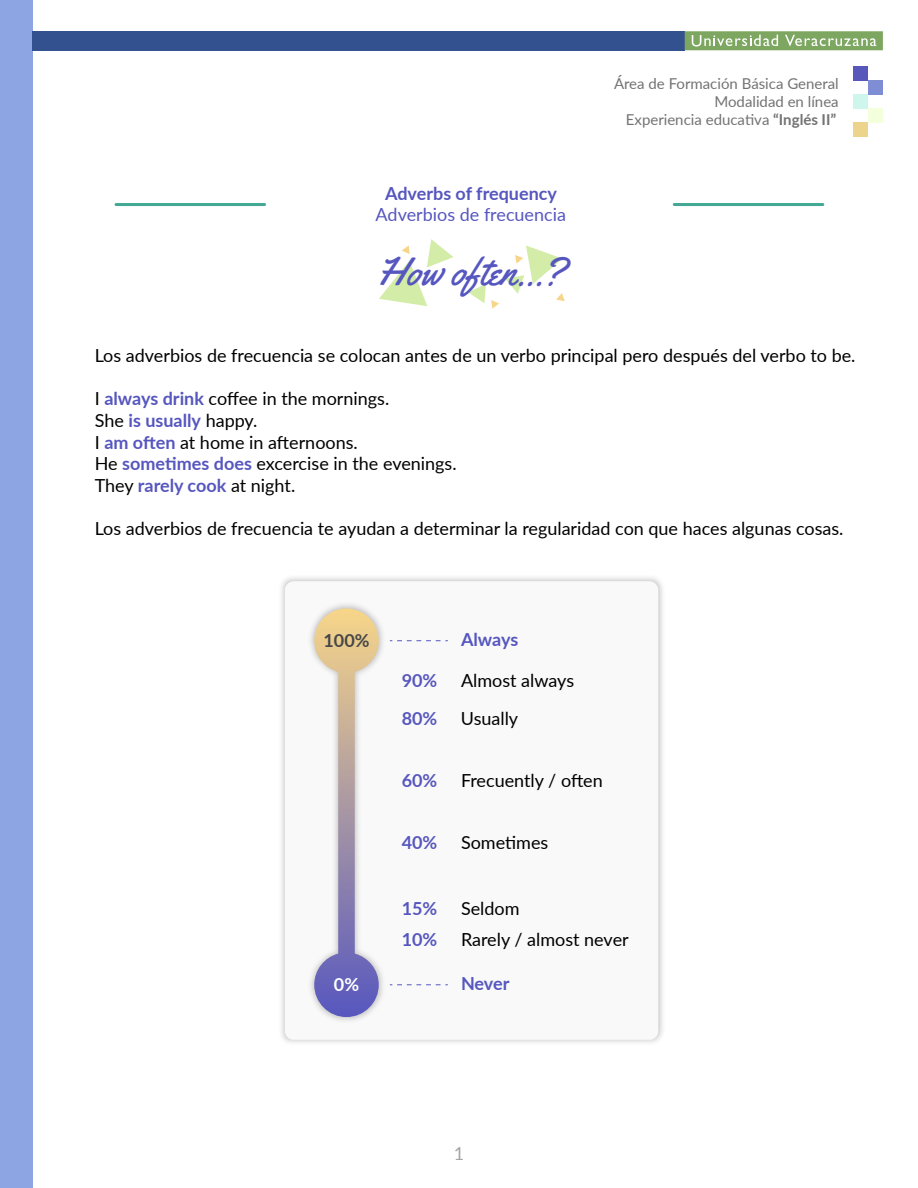
<style>
.page{position:relative;width:918px;height:1188px;background:#fff}
.page>*{position:absolute;margin:0;border:0;box-sizing:border-box;transform-origin:0 0}
.t1{font:39.45px "Yellowtail";color:#5656bf}
.t2{font:18px/21.6px "Lato";color:#000}
.t3{font:700 18px/37.7px "Lato";color:#5656bf}
.t4{font:18px "Lato";color:#5656bf}
.t5{font:700 18px "Lato";color:#474747}
.t6{font:700 18px "Lato";color:#fff}
.t7{font:18px "Lato";color:#a5a5a5}
.t8{font:15px/18px "Lato";color:#747274;text-align:right}
.s1{font-weight:700}
.s2{font-weight:700;color:#5656bf}
</style>
<div class="page">
<div style="left:0;top:0;width:32px;height:1188px;background:#8ea5e4"></div>
<div style="left:854px;top:66px;width:14px;height:14px;background:#5858ba"></div>
<div style="left:868px;top:80px;width:14px;height:14px;background:#7e8dd4"></div>
<div style="left:854px;top:94px;width:14px;height:14px;background:#cff6ec"></div>
<div style="left:868px;top:108px;width:14px;height:15px;background:#f4ffdb"></div>
<div style="left:854px;top:123px;width:14px;height:14px;background:#edd48c"></div>
<div style="left:32px;top:31px;width:653px;height:19px;background:#33508f"></div>
<div style="left:685px;top:31px;width:198px;height:19px;background:#7da761"></div>
<svg style="left:692px;top:35px;width:86px;height:12px"></svg>
<svg style="left:785px;top:35px;width:91px;height:11px"></svg>
<div style="left:285px;top:581px;width:373px;height:459px;background:#f9f9f9;border-radius:9px"></div>
<img style="left:310px;top:604px;width:73px;height:417px">
<svg style="left:314px;top:608px;width:65px;height:409px"></svg>
<hr style="left:116px;top:203px;width:149px;height:3px;background:#42a894">
<hr style="left:674px;top:203px;width:149px;height:3px;background:#42a894">
<svg style="left:390px;top:640px;width:58px;height:1px"></svg>
<svg style="left:390px;top:984px;width:58px;height:1px"></svg>
<svg style="left:379px;top:239px;width:74px;height:67px"></svg>
<svg style="left:468px;top:284px;width:31px;height:25px"></svg>
<svg style="left:505px;top:245px;width:60px;height:56px"></svg>
<p class="t3" style="left:385px;top:173px;width:173px">Adverbs of frequency</p>
<p class="t4" style="left:376px;top:202px;width:192px">Adverbios de frecuencia</p>
<h1 class="t1" style="left:377px;top:247px;width:189px">How often...?</h1>
<p class="t8" style="left:614px;top:74px;width:226px">Área de Formación Básica General<br>Modalidad en línea<br>Experiencia educativa <span class="s1">“Inglés II”</span></p>
<p class="t2" style="left:95px;top:344px;width:762px">Los adverbios de frecuencia se colocan antes de un verbo principal pero después del verbo to be.</p>
<p class="t2" style="left:95px;top:387px;width:363px">I <span class="s2">always drink</span> coffee in the mornings.<br>She <span class="s2">is usually</span> happy.<br>I <span class="s2">am often</span> at home in afternoons.<br>He <span class="s2">sometimes does</span> excercise in the evenings.<br>They <span class="s2">rarely cook</span> at night.</p>
<p class="t2" style="left:95px;top:517px;width:750px">Los adverbios de frecuencia te ayudan a determinar la regularidad con que haces algunas cosas.</p>
<p class="t5" style="left:323px;top:628px;width:48px">100%</p>
<p class="t6" style="left:334px;top:972px;width:27px">0%</p>
<p class="t3" style="left:461px;top:620px;width:59px">Always</p>
<p class="t3" style="left:402px;top:661px;width:37px">90%<br>80%</p>
<p class="t2" style="left:461px;top:661px;width:115px;line-height:37.8px">Almost always<br>Usually</p>
<p class="t3" style="left:402px;top:761px;width:37px">60%</p>
<p class="t2" style="left:461px;top:769px;width:143px">Frecuently / often</p>
<p class="t3" style="left:402px;top:823px;width:37px">40%</p>
<p class="t2" style="left:461px;top:831px;width:89px">Sometimes</p>
<p class="t3" style="left:402px;top:892px;width:37px;line-height:31.2px">15%<br>10%</p>
<p class="t2" style="left:461px;top:892px;width:169px;line-height:31.2px">Seldom<br>Rarely / almost never</p>
<p class="t3" style="left:461px;top:964px;width:50px">Never</p>
<p class="t7" style="left:454px;top:1140px;width:12px">1</p>
</div>
